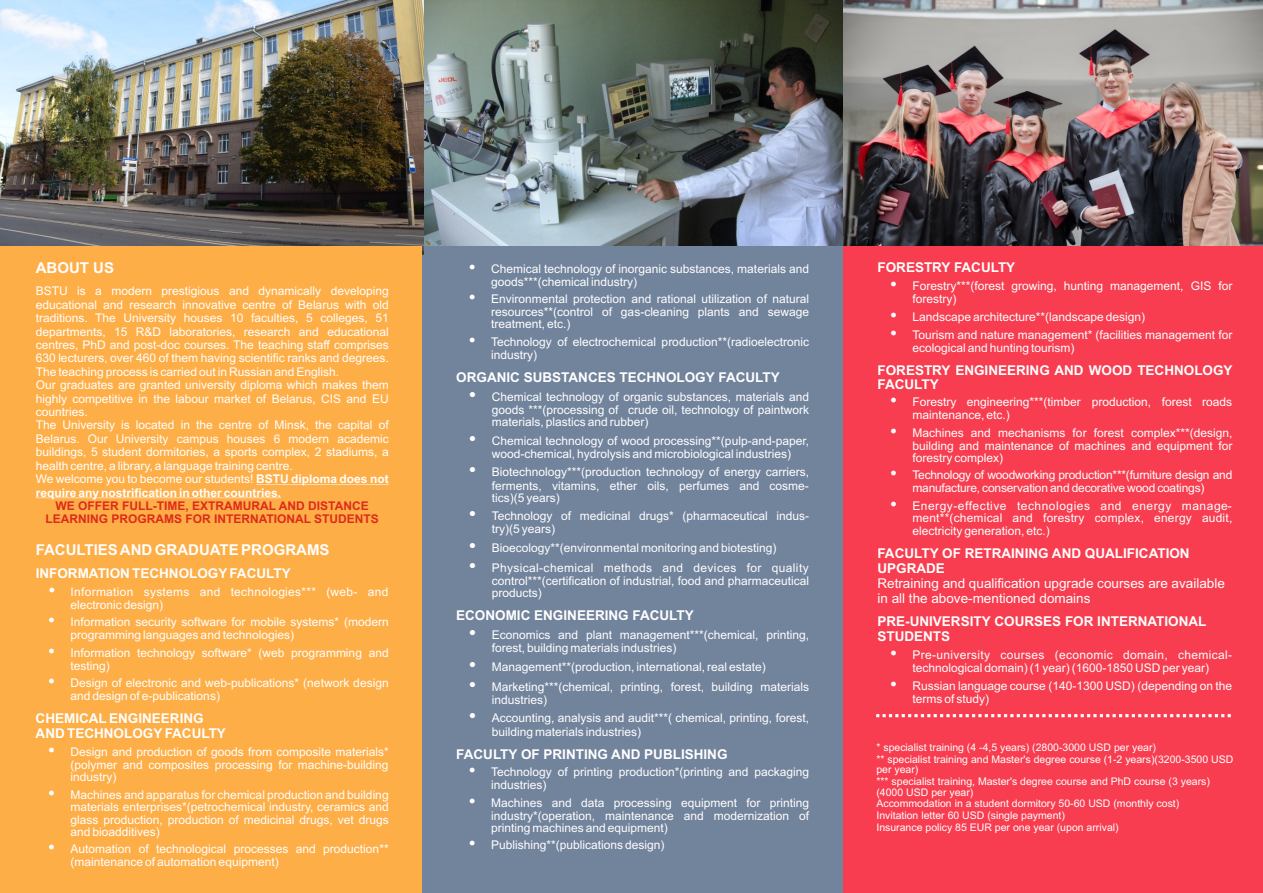
<style>
.page{position:relative;width:1263px;height:893px;background:#fff}
.page>*{position:absolute;margin:0;border:0;box-sizing:border-box;transform-origin:0 0}
.t1{font:700 15px "Arial";color:#fff}
.t2{font:700 13.5px/15.1px "Arial";color:#fff}
.t3{font:13.5px/15.1px "Arial";color:#fff}
.t4{font:12px/13.4px "Arial";color:#fff}
.t5{font:12px/12.9px "Arial";letter-spacing:.025em;color:#fff}
.t6{font:700 12px/13.4px "Arial";color:#dd2b1c;text-align:center}
.t7{font:10.5px/11.7px "Arial";color:#fff}
.s1{font-weight:700}
</style>
<div class="page">
<img style="left:842px;top:0;width:421px;height:246px">
<div style="left:842px;top:246px;width:421px;height:647px;background:#f73d4f"></div>
<img style="left:424px;top:0;width:418px;height:246px">
<div style="left:421px;top:246px;width:421px;height:647px;background:#72839c"></div>
<img style="left:0;top:0;width:424px;height:254px">
<div style="left:1px;top:246px;width:421px;height:647px;background:#feae47"></div>
<hr style="left:256px;top:484px;width:133px;height:1px;background:#fff">
<hr style="left:36px;top:498px;width:245px;height:1px;background:#fff">
<svg style="left:876px;top:714px;width:355px;height:3px"></svg>
<p class="t1" style="left:36px;top:262px;width:80px">ABOUT US</p>
<p class="t4" style="left:36px;top:286px;width:355px">BSTU is a modern prestigious and dynamically developing educational and research innovative centre of Belarus with old traditions. The University houses 10 faculties, 5 colleges, 51 departments, 15 R&amp;D laboratories, research and educational centres, PhD and post-doc courses. The teaching staff comprises 630 lecturers, over 460 of them having scientific ranks and degrees.<br>The teaching process is carried out in Russian and English.<br>Our graduates are granted university diploma which makes them highly competitive in the labour market of Belarus, CIS and EU countries.<br>The University is located in the centre of Minsk, the capital of Belarus. Our University campus houses 6 modern academic buildings, 5 student dormitories, a sports complex, 2 stadiums, a health centre, a library, a language training centre.<br>We welcome you to become our students! <span class="s1">BSTU diploma does not require any nostrification in other countries.</span></p>
<p class="t6" style="left:45px;top:500px;width:335px">WE OFFER FULL-TIME, EXTRAMURAL AND DISTANCE<br>LEARNING PROGRAMS FOR INTERNATIONAL STUDENTS</p>
<p class="t1" style="left:36px;top:544px;width:295px">FACULTIES AND GRADUATE PROGRAMS</p>
<p class="t2" style="left:36px;top:567px;width:256px">INFORMATION TECHNOLOGYFACULTY</p>
<p class="t5" style="left:71px;top:586px;width:319px">Information systems and technologies*** (web- and electronic design)</p>
<p class="t4" style="left:71px;top:617px;width:320px;line-height:12.9px">Information security software for mobile systems* (modern programming languages and technologies)</p>
<p class="t4" style="left:71px;top:647px;width:320px;line-height:12.9px">Information technology software* (web programming and testing)</p>
<p class="t4" style="left:71px;top:678px;width:320px;line-height:12.9px">Design of electronic and web-publications* (network design and design of e-publications)</p>
<p class="t2" style="left:36px;top:712px;width:192px">CHEMICAL ENGINEERING<br>AND TECHNOLOGY FACULTY</p>
<p class="t4" style="left:71px;top:747px;width:320px;line-height:12.5px;text-align:justify">Design and production of goods from composite materials* (polymer and composites processing for machine-building industry)</p>
<p class="t4" style="left:71px;top:789px;width:320px;line-height:12.3px;text-align:justify">Machines and apparatus for chemical production and building materials enterprises*(petrochemical industry, ceramics and glass production, production of medicinal drugs, vet drugs and bioadditives)</p>
<p class="t4" style="left:71px;top:843px;width:320px;line-height:12.9px">Automation of technological processes and production** (maintenance of automation equipment)</p>
<p class="t4" style="left:491px;top:263px;width:319px;line-height:12.9px">Chemical technology of inorganic substances, materials and goods***(chemical industry)</p>
<p class="t4" style="left:491px;top:294px;width:319px;line-height:12.5px;text-align:justify">Environmental protection and rational utilization of natural resources**(control of gas-cleaning plants and sewage treatment, etc.)</p>
<p class="t4" style="left:491px;top:336px;width:319px;line-height:12.9px">Technology of electrochemical production**(radioelectronic industry)</p>
<p class="t2" style="left:456px;top:371px;width:325px">ORGANIC SUBSTANCES TECHNOLOGY FACULTY</p>
<p class="t4" style="left:492px;top:391px;width:319px;line-height:12.6px;text-align:justify">Chemical technology of organic substances, materials and goods ***(processing of crude oil, technology of paintwork materials, plastics and rubber)</p>
<p class="t4" style="left:492px;top:435px;width:319px">Chemical technology of wood processing**(pulp-and-paper, wood-chemical, hydrolysis and microbiological industries)</p>
<p class="t4" style="left:492px;top:467px;width:319px">Biotechnology***(production technology of energy carriers, ferments, vitamins, ether oils, perfumes and cosme-</p>
<p class="t4" style="left:492px;top:510px;width:319px">Technology of medicinal drugs* (pharmaceutical indus&shy;try)(5 years)</p>
<p class="t4" style="left:492px;top:539px;width:318px;line-height:19.8px">Bioecology**(environmental monitoring and biotesting)<br>Physical-chemical methods and devices for quality</p>
<p class="t4" style="left:492px;top:576px;width:319px;line-height:12px">control***(certification of industrial, food and pharmaceutical products)</p>
<p class="t2" style="left:456px;top:609px;width:239px">ECONOMIC ENGINEERING FACULTY</p>
<p class="t4" style="left:492px;top:629px;width:319px">Economics and plant management***(chemical, printing, forest, building materials industries)</p>
<p class="t4" style="left:492px;top:658px;width:319px;line-height:19.8px">Management**(production, international, real estate)<br>Marketing***(chemical, printing, forest, building materials</p>
<p class="t4" style="left:492px;top:691px;width:319px;line-height:18.6px">industries)<br>Accounting, analysis and audit***( chemical, printing, forest,</p>
<p class="t4" style="left:492px;top:726px;width:151px">building materials industries)</p>
<p class="t4" style="left:492px;top:492px;width:70px">tics)(5 years)</p>
<p class="t2" style="left:456px;top:748px;width:273px">FACULTY OF PRINTING AND PUBLISHING</p>
<p class="t4" style="left:491px;top:767px;width:319px;line-height:12.9px">Technology of printing production*(printing and packaging industries)</p>
<p class="t4" style="left:491px;top:797px;width:319px;line-height:12.5px;text-align:justify">Machines and data processing equipment for printing industry*(operation, maintenance and modernization of printing machines and equipment)</p>
<p class="t4" style="left:491px;top:839px;width:175px">Publishing**(publications design)</p>
<p class="t2" style="left:877px;top:261px;width:139px">FORESTRY FACULTY</p>
<p class="t4" style="left:912px;top:281px;width:321px;line-height:12.9px">Forestry***(forest growing, hunting management, GIS for forestry)</p>
<p class="t4" style="left:912px;top:308px;width:321px;line-height:18.5px">Landscape architecture**(landscape design)<br>Tourism and nature management* (facilities management for</p>
<p class="t4" style="left:912px;top:342px;width:164px">ecological and hunting tourism)</p>
<p class="t2" style="left:877px;top:365px;width:357px;line-height:13.5px">FORESTRY ENGINEERING AND WOOD TECHNOLOGY<br>FACULTY</p>
<p class="t4" style="left:912px;top:397px;width:321px;line-height:12.9px">Forestry engineering***(timber production, forest roads maintenance, etc.)</p>
<p class="t4" style="left:912px;top:427px;width:321px;line-height:12.5px;text-align:justify">Machines and mechanisms for forest complex***(design, building and maintenance of machines and equipment for forestry complex)</p>
<p class="t4" style="left:912px;top:470px;width:321px;line-height:12.9px">Technology of woodworking production***(furniture design and manufacture, conservation and decorative wood coatings)</p>
<p class="t4" style="left:912px;top:500px;width:321px;line-height:12.5px;text-align:justify">Energy-effective technologies and energy manage&shy;ment**(chemical and forestry complex, energy audit, electricity generation, etc.)</p>
<p class="t2" style="left:877px;top:547px;width:314px">FACULTY OF RETRAINING AND QUALIFICATION<br>UPGRADE</p>
<p class="t3" style="left:877px;top:577px;width:349px">Retraining and qualification upgrade courses are available in all the above-mentioned domains</p>
<p class="t2" style="left:877px;top:615px;width:331px">PRE-UNIVERSITY COURSES FOR INTERNATIONAL<br>STUDENTS</p>
<p class="t5" style="left:912px;top:650px;width:321px">Pre-university courses (economic domain, chemical&shy;technological domain) (1 year) (1600-1850 USD per year)</p>
<p class="t4" style="left:912px;top:680px;width:321px;line-height:12.9px">Russian language course (140-1300 USD) (depending on the terms of study)</p>
<p class="t7" style="left:876px;top:742px;width:358px">* specialist training (4 -4,5 years) (2800-3000 USD per year)<br>** specialist training and Master's degree course (1-2 years)(3200-3500 USD</p>
<p class="t7" style="left:876px;top:765px;width:335px">per year)<br>*** specialist training, Master's degree course and PhD course (3 years)</p>
<p class="t7" style="left:876px;top:787px;width:304px">(4000 USD per year)<br>Accommodation in a student dormitory 50-60 USD (monthly cost)<br>Invitation letter 60 USD (single payment)<br>Insurance policy 85 EUR per one year (upon arrival)</p>
</div>
